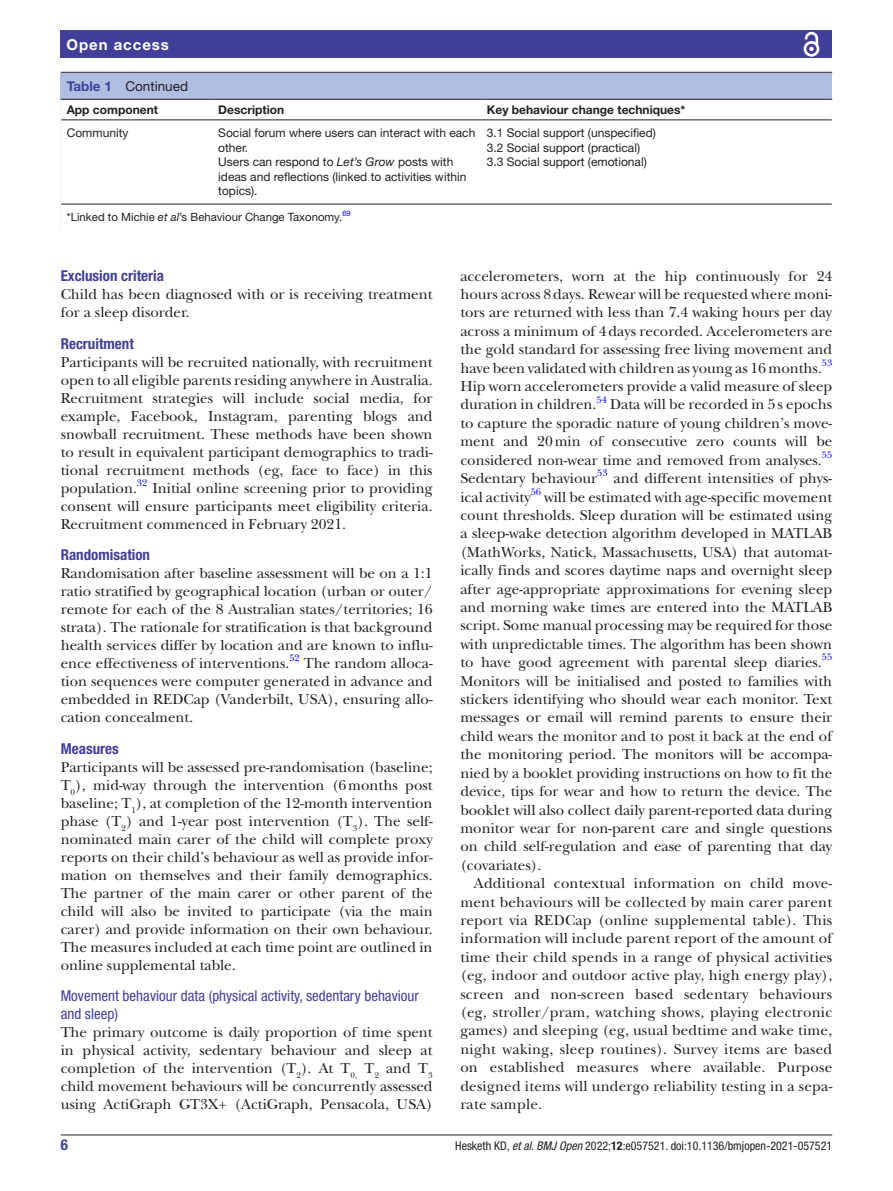
<style>
.page{position:relative;width:893px;height:1191px;background:#fff}
.page>*{position:absolute;margin:0;border:0;box-sizing:border-box;transform-origin:0 0}
.t1{font:15px/18.5px "New Baskerville";color:#231f20;text-align:justify}
.t2{font:condensed 15px/18px "Helvetica Neue LT Std";color:#414099}
.t3{font:700 condensed 15px "Helvetica Neue LT Std";color:#414099}
.t4{font:700 15px "Helvetica Neue LT Std";letter-spacing:.065em;color:#fff}
.t5{font:13.5px "Helvetica Neue LT Std";color:#231f20}
.t6{font:12px/14.4px "Helvetica Neue LT Std";color:#231f20}
.t7{font:condensed 12px "Helvetica Neue LT Std";color:#231f20}
.t8{font:700 12px "Helvetica Neue LT Std";color:#231f20}
.t9{font:11.4px "Helvetica Neue LT Std";color:#231f20}
.t10{font:9.9px "New Baskerville";color:#00f}
.s1{font-weight:700;color:#414099}
.s2{font-style:italic}
.s3{font-weight:700}
</style>
<div class="page">
<hr style="left:61px;top:1134px;width:771px;height:1px;background:#231f20">
<div style="left:61px;top:31px;width:771px;height:27px;background:#414099"></div>
<svg style="left:803px;top:31px;width:17px;height:26px"></svg>
<div style="left:61px;top:91px;width:771px;height:139px;background:#afbde1"></div>
<div style="left:61px;top:100px;width:771px;height:130px;background:#fff"></div>
<hr style="left:61px;top:99px;width:151px;height:1px;background:#231f20">
<hr style="left:61px;top:119px;width:151px;height:1px;background:#231f20">
<hr style="left:212px;top:99px;width:269px;height:1px;background:#231f20">
<hr style="left:212px;top:119px;width:269px;height:1px;background:#231f20">
<hr style="left:481px;top:99px;width:351px;height:1px;background:#231f20">
<hr style="left:481px;top:119px;width:351px;height:1px;background:#231f20">
<hr style="left:61px;top:204px;width:151px;height:1px;background:#231f20">
<hr style="left:212px;top:204px;width:269px;height:1px;background:#231f20">
<hr style="left:481px;top:204px;width:351px;height:1px;background:#231f20">
<svg style="left:60px;top:100px;width:1px;height:20px"></svg>
<svg style="left:60px;top:204px;width:1px;height:26px"></svg>
<hr style="left:67px;top:220px;width:765px;height:2px;background:#fff">
<div style="left:61px;top:73px;width:771px;height:18px;background:#afbde1"></div>
<hr style="left:61px;top:72px;width:771px;height:1px;background:#231f20">
<p class="t4" style="left:66px;top:35px;width:104px">Open access</p>
<p class="t5" style="left:67px;top:78px;width:123px"><span class="s1">Table 1</span> Continued</p>
<p class="t8" style="left:67px;top:102px;width:93px">App component</p>
<p class="t8" style="left:218px;top:102px;width:67px">Description</p>
<p class="t8" style="left:487px;top:102px;width:200px">Key behaviour change techniques*</p>
<p class="t6" style="left:67px;top:126px;width:63px">Community</p>
<p class="t6" style="left:218px;top:126px;width:259px">Social forum where users can interact with each other.<br>Users can respond to <span class="s2">Let’s Grow</span> posts with ideas and reflections (linked to activities within topics).</p>
<p class="t6" style="left:487px;top:126px;width:171px">3.1 Social support (unspecified)<br>3.2 Social support (practical)<br>3.3 Social support (emotional)</p>
<p class="t9" style="left:67px;top:210px;width:285px">*Linked to Michie <span class="s2">et al</span>’s Behaviour Change Taxonomy.<sup>69</sup></p>
<p class="t3" style="left:61px;top:267px;width:105px">Exclusion criteria</p>
<p class="t1" style="left:61px;top:285px;width:373px;line-height:18px">Child has been diagnosed with or is receiving treatment for a sleep disorder.</p>
<p class="t3" style="left:61px;top:334px;width:75px">Recruitment</p>
<p class="t1" style="left:61px;top:353px;width:373px;line-height:18px">Participants will be recruited nationally, with recruitment open to all eligible parents residing anywhere in Australia.<br>Recruitment strategies will include social media, for example, Facebook, Instagram, parenting blogs and snowball recruitment. These methods have been shown to result in equivalent participant demographics to tradi&shy;tional recruitment methods (eg, face to face) in this population.</p>
<p class="t10" style="left:137px;top:477px;width:12px">32</p>
<p class="t1" style="left:61px;top:479px;width:373px;line-height:18px;text-indent:92px">Initial online screening prior to providing consent will ensure participants meet eligibility criteria.<br>Recruitment commenced in February 2021.</p>
<p class="t3" style="left:61px;top:546px;width:91px">Randomisation</p>
<p class="t1" style="left:61px;top:564px;width:373px;line-height:18px">Randomisation after baseline assessment will be on a 1:1 ratio stratified by geographical location (urban or outer/ remote for each of the 8 Australian states/territories; 16 strata). The rationale for stratification is that background health services differ by location and are known to influ&shy;ence effectiveness of interventions.</p>
<p class="t10" style="left:289px;top:652px;width:12px">52</p>
<p class="t1" style="left:61px;top:654px;width:373px;line-height:18px;text-indent:243px">The random alloca&shy;tion sequences were computer generated in advance and embedded in REDCap (Vanderbilt, USA), ensuring allo&shy;cation concealment.</p>
<p class="t3" style="left:61px;top:739px;width:60px">Measures</p>
<p class="t1" style="left:61px;top:758px;width:373px;line-height:18px">Participants will be assessed pre-randomisation (baseline; T<sub>0</sub>), mid-way through the intervention (6months post baseline; T<sub>1</sub>), at completion of the 12-month intervention phase (T<sub>2</sub>) and 1-year post intervention (T<sub>3</sub>). The self&shy;nominated main carer of the child will complete proxy reports on their child’s behaviour as well as provide infor&shy;mation on themselves and their family demographics.<br>The partner of the main carer or other parent of the child will also be invited to participate (via the main carer) and provide information on their own behaviour.<br>The measures included at each time point are outlined in online supplemental table.</p>
<p class="t2" style="left:61px;top:987px;width:360px">Movement behaviour data (physical activity, sedentary behaviour and sleep)</p>
<p class="t1" style="left:61px;top:1023px;width:373px;line-height:18px">The primary outcome is daily proportion of time spent in physical activity, sedentary behaviour and sleep at completion of the intervention (T<sub>2</sub>). At T<sub>0,</sub> T<sub>2</sub> and T<sub>3 </sub>child movement behaviours will be concurrently assessed using ActiGraph GT3X+ (ActiGraph, Pensacola, USA)</p>
<p class="t1" style="left:460px;top:266px;width:373px">accelerometers, worn at the hip continuously for 24 hours across 8days. Rewear will be requested where moni&shy;tors are returned with less than 7.4 waking hours per day across a minimum of 4days recorded. Accelerometers are the gold standard for assessing free living movement and have been validated with children as young as 16 months.</p>
<p class="t10" style="left:822px;top:357px;width:12px">53</p>
<p class="t1" style="left:460px;top:377px;width:373px">Hip worn accelerometers provide a valid measure of sleep duration in children.<sup>54</sup> Data will be recorded in 5s epochs to capture the sporadic nature of young children’s move&shy;ment and 20min of consecutive zero counts will be considered non-wear time and removed from analyses.<sup>55<br></sup>Sedentary behaviour</p>
<p class="t10" style="left:597px;top:467px;width:12px">53</p>
<p class="t1" style="left:614px;top:469px;width:220px">and different intensities of phys-</p>
<p class="t1" style="left:460px;top:487px;width:72px">ical activity</p>
<p class="t10" style="left:531px;top:486px;width:12px">56</p>
<p class="t1" style="left:460px;top:487px;width:373px;text-indent:84px">will be estimated with age-specific movement count thresholds. Sleep duration will be estimated using a sleep-wake detection algorithm developed in MATLAB (MathWorks, Natick, Massachusetts, USA) that automat&shy;ically finds and scores daytime naps and overnight sleep after age-appropriate approximations for evening sleep and morning wake times are entered into the MATLAB script. Some manual processing may be required for those with unpredictable times. The algorithm has been shown to have good agreement with parental sleep diaries.<sup>55<br></sup>Monitors will be initialised and posted to families with stickers identifying who should wear each monitor. Text messages or email will remind parents to ensure their child wears the monitor and to post it back at the end of the monitoring period. The monitors will be accompa&shy;nied by a booklet providing instructions on how to fit the device, tips for wear and how to return the device. The booklet will also collect daily parent-reported data during monitor wear for non-parent care and single questions on child self-regulation and ease of parenting that day (covariates).</p>
<p class="t1" style="left:460px;top:874px;width:373px;text-indent:14px">Additional contextual information on child move&shy;ment behaviours will be collected by main carer parent report via REDCap (online supplemental table). This information will include parent report of the amount of time their child spends in a range of physical activities (eg, indoor and outdoor active play, high energy play), screen and non-screen based sedentary behaviours (eg, stroller/pram, watching shows, playing electronic games) and sleeping (eg, usual bedtime and wake time, night waking, sleep routines). Survey items are based on established measures where available. Purpose designed items will undergo reliability testing in a sepa&shy;rate sample.</p>
<p class="t3" style="left:61px;top:1135px;width:9px">6</p>
<p class="t7" style="left:455px;top:1138px;width:378px">Hesketh KD, <span class="s2">et al</span>. <span class="s2">BMJ Open</span> 2022;<span class="s3">12</span>:e057521. doi:10.1136/bmjopen-2021-057521</p>
</div>
